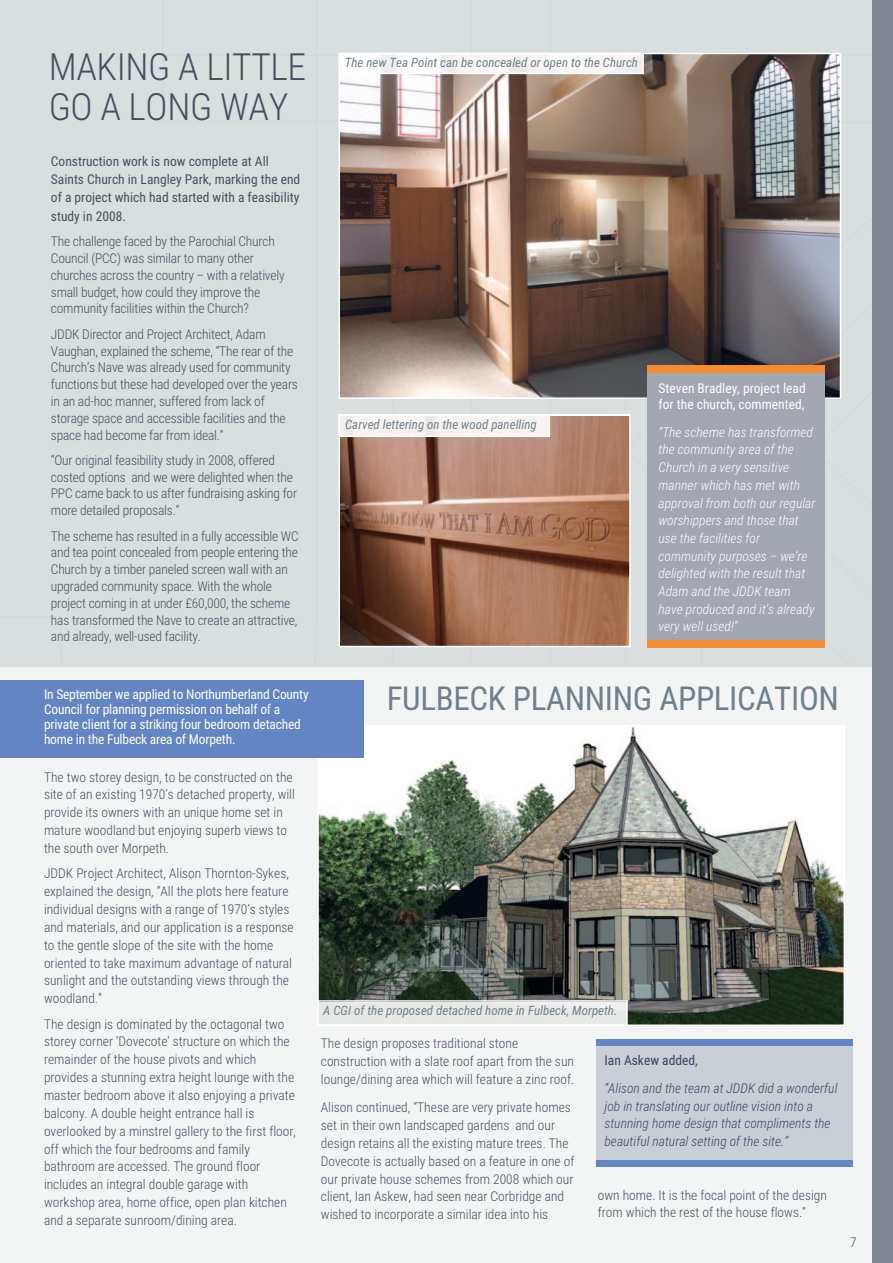
<style>
.page{position:relative;width:893px;height:1263px;background:#fff}
.page>*{position:absolute;margin:0;border:0;box-sizing:border-box;transform-origin:0 0}
.t1{font:300 37.5px/40.5px "Roboto Condensed";letter-spacing:-.01em;color:#45505f}
.t2{font:33px "Roboto Condensed";letter-spacing:-.01em;color:#727f8a}
.t3{font:300 13.5px/17.9px "Roboto Condensed";color:#45505f}
.t4{font:italic 300 13.5px/17.7px "Roboto Condensed";color:#fff}
.t5{font:13.5px/14.9px "Roboto Condensed";letter-spacing:-.015em;color:#fff}
.t6{font:italic 300 13.5px/17.7px "Roboto Condensed";color:#3b4561}
.t7{font:13.5px/18.5px "Roboto Condensed";color:#45505f}
.t8{font:13.5px "Roboto Condensed";color:#3b4561}
.t9{font:italic 12.9px "Roboto Condensed";color:#727f8a}
</style>
<div class="page">
<div style="left:0;top:652px;width:874px;height:611px;background:#f3f5f5"></div>
<div style="left:0;top:0;width:473px;height:667px;background:#d9dfdf"></div>
<div style="left:549px;top:0;width:75px;height:667px;background:#d9dfdf"></div>
<div style="left:315px;top:0;width:158px;height:54px;background:#d9dfdf"></div>
<div style="left:0;top:54px;width:395px;height:613px;background:#d9dfdf"></div>
<div style="left:624px;top:0;width:93px;height:667px;background:#d9dfdf"></div>
<div style="left:717px;top:0;width:156px;height:667px;background:#d9dfdf"></div>
<img style="left:341px;top:56px;width:497px;height:340px">
<div style="left:338px;top:53px;width:503px;height:346px;border:2px solid #fff"></div>
<img style="left:341px;top:417px;width:287px;height:227px">
<div style="left:338px;top:414px;width:293px;height:233px;border:2px solid #fff"></div>
<div style="left:647px;top:371px;width:178px;height:273px;background:#a2a7b2"></div>
<div style="left:647px;top:366px;width:178px;height:7px;background:#f58b32"></div>
<div style="left:647px;top:640px;width:178px;height:7px;background:#f58b32"></div>
<div style="left:340px;top:54px;width:302px;height:19px;background:#f9f7f5"></div>
<div style="left:340px;top:415px;width:209px;height:21px;background:#f8f4f2"></div>
<div style="left:338px;top:414px;width:212px;height:23px;border:2px solid #fff"></div>
<div style="left:597px;top:1042px;width:256px;height:122px;background:#caced5"></div>
<div style="left:597px;top:1039px;width:256px;height:6px;background:#6385c3"></div>
<div style="left:597px;top:1160px;width:256px;height:6px;background:#6385c3"></div>
<div style="left:873px;top:0;width:20px;height:1263px;background:#808792"></div>
<img style="left:320px;top:728px;width:522px;height:295px">
<div style="left:317px;top:725px;width:528px;height:301px;border:2px solid #fff"></div>
<div style="left:319px;top:1002px;width:307px;height:22px;background:#e7e9e7"></div>
<div style="left:317px;top:1000px;width:311px;height:26px;border:2px solid #fff"></div>
<div style="left:0;top:680px;width:364px;height:78px;background:#6385c3"></div>
<svg style="left:0;top:356px;width:1px;height:22px"></svg>
<h1 class="t1" style="left:49px;top:50px;width:259px">MAKING A LITTLE<br>GO A LONG WAY</h1>
<p class="t7" style="left:51px;top:153px;width:251px">Construction work is now complete at All Saints Church in Langley Park, marking the end of a project which had started with a feasibility study in 2008.</p>
<p class="t3" style="left:51px;top:234px;width:235px;line-height:16.8px">The challenge faced by the Parochial Church Council (PCC) was similar to many other churches across the country – with a relatively small budget, how could they improve the community facilities within the Church?</p>
<p class="t3" style="left:51px;top:327px;width:248px;line-height:16.8px">JDDK Director and Project Architect, Adam Vaughan, explained the scheme, “The rear of the Church’s Nave was already used for community functions but these had developed over the years in an ad-hoc manner, suffered from lack of storage space and accessible facilities and the space had become far from ideal.”</p>
<p class="t3" style="left:51px;top:453px;width:248px;line-height:16.8px">“Our original feasibility study in 2008, offered costed options and we were delighted when the PPC came back to us after fundraising asking for more detailed proposals.”</p>
<p class="t3" style="left:51px;top:528px;width:249px;line-height:16.8px">The scheme has resulted in a fully accessible WC and tea point concealed from people entering the Church by a timber paneled screen wall with an upgraded community space. With the whole project coming in at under £60,000, the scheme has transformed the Nave to create an attractive, and already, well-used facility.</p>
<p class="t9" style="left:345px;top:58px;width:295px">The new Tea Point can be concealed or open to the Church</p>
<p class="t9" style="left:345px;top:419px;width:193px">Carved lettering on the wood panelling</p>
<p class="t5" style="left:659px;top:381px;width:149px;line-height:16.2px">Steven Bradley, project lead for the church, commented,</p>
<p class="t4" style="left:659px;top:424px;width:158px">“The scheme has transformed the community area of the<br>Church in a very sensitive manner which has met with approval from both our regular worshippers and those that use the facilities for community purposes – we’re delighted with the result that<br>Adam and the JDDK team have produced and it’s already very well used!”</p>
<p class="t5" style="left:44px;top:688px;width:266px">In September we applied to Northumberland County Council for planning permission on behalf of a private client for a striking four bedroom detached home in the Fulbeck area of Morpeth.</p>
<p class="t3" style="left:44px;top:769px;width:252px">The two storey design, to be constructed on the site of an existing 1970’s detached property, will provide its owners with an unique home set in mature woodland but enjoying superb views to the south over Morpeth.</p>
<p class="t3" style="left:44px;top:866px;width:251px">JDDK Project Architect, Alison Thornton-Sykes, explained the design, “All the plots here feature individual designs with a range of 1970’s styles and materials, and our application is a response to the gentle slope of the site with the home oriented to take maximum advantage of natural sunlight and the outstanding views through the woodland.”</p>
<p class="t3" style="left:44px;top:1016px;width:254px">The design is dominated by the octagonal two storey corner ‘Dovecote’ structure on which the remainder of the house pivots and which provides a stunning extra height lounge with the master bedroom above it also enjoying a private balcony. A double height entrance hall is overlooked by a minstrel gallery to the first floor, off which the four bedrooms and family bathroom are accessed. The ground floor includes an integral double garage with workshop area, home office, open plan kitchen and a separate sunroom/dining area.</p>
<h2 class="t2" style="left:387px;top:685px;width:454px">FULBECK PLANNING APPLICATION</h2>
<p class="t9" style="left:323px;top:1005px;width:296px">A CGI of the proposed detached home in Fulbeck, Morpeth.</p>
<p class="t3" style="left:321px;top:1035px;width:255px">The design proposes traditional stone construction with a slate roof apart from the sun lounge/dining area which will feature a zinc roof.</p>
<p class="t3" style="left:321px;top:1099px;width:255px">Alison continued, “These are very private homes set in their own landscaped gardens and our design retains all the existing mature trees. The Dovecote is actually based on a feature in one of our private house schemes from 2008 which our client, Ian Askew, had seen near Corbridge and wished to incorporate a similar idea into his</p>
<p class="t8" style="left:604px;top:1055px;width:95px">Ian Askew added,</p>
<p class="t6" style="left:604px;top:1080px;width:234px">“Alison and the team at JDDK did a wonderful job in translating our outline vision into a stunning home design that compliments the beautiful natural setting of the site.”</p>
<p class="t3" style="left:598px;top:1187px;width:231px">own home. It is the focal point of the design from which the rest of the house flows.”</p>
<p class="t3" style="left:850px;top:1234px;width:8px">7</p>
</div>
